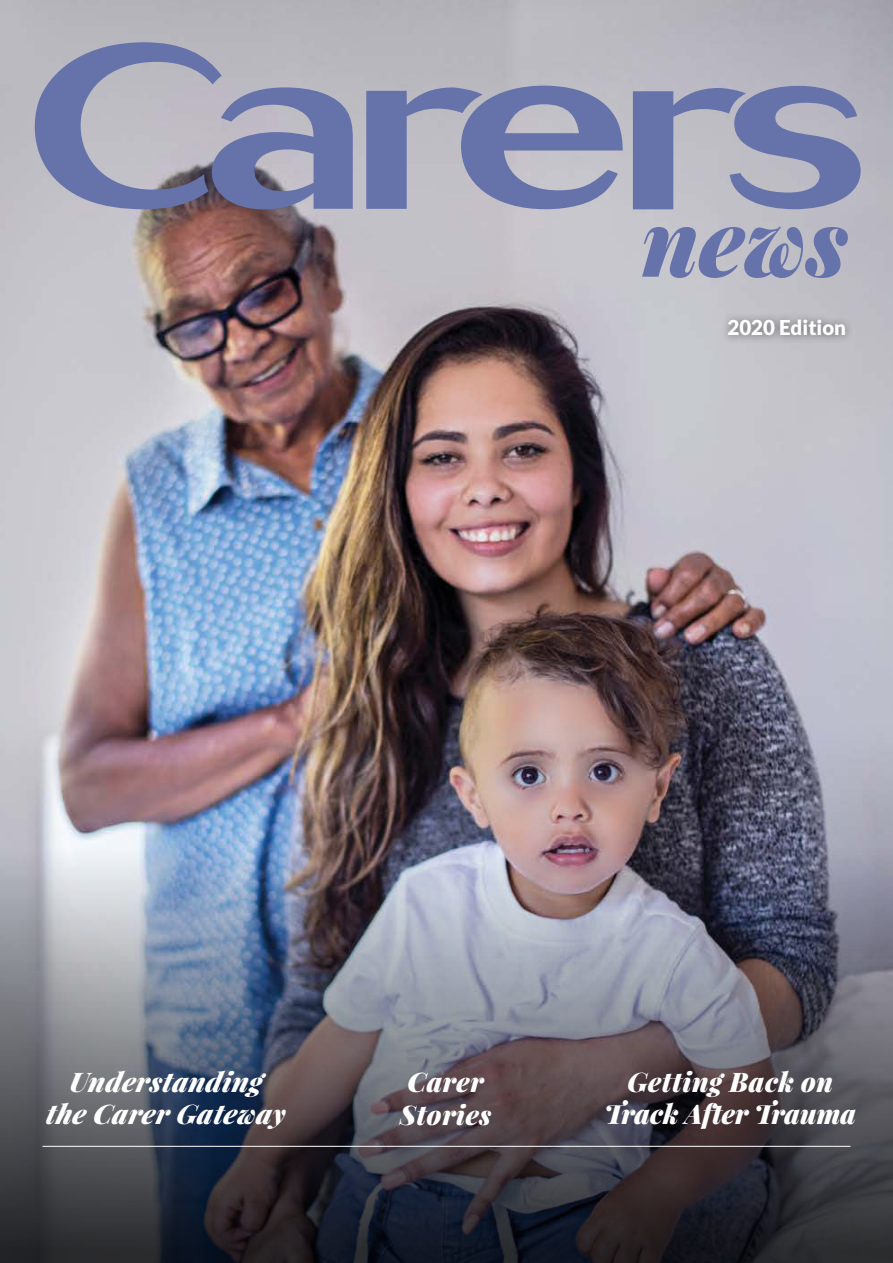
<style>
.page{position:relative;width:893px;height:1263px;background:#fff}
.page>*{position:absolute;margin:0;border:0;box-sizing:border-box;transform-origin:0 0}
.t1{font:italic 900 93.15px "Playfair Display";color:#6673ab}
.t2{font:italic 900 27px/32.4px "Playfair Display";letter-spacing:.02em;color:#fff;text-align:center}
.t3{font:italic 900 27px/32.4px "Playfair Display";color:#fff;text-align:center}
.t4{font:900 20.55px "Lato";color:#fff}
</style>
<div class="page">
<img style="left:0;top:0;width:893px;height:849px">
<img style="left:0;top:849px;width:893px;height:414px">
<hr style="left:43px;top:1146px;width:807px;height:1px;background:#fff">
<svg style="left:35px;top:42px;width:318px;height:167px"></svg>
<svg style="left:633px;top:86px;width:228px;height:123px"></svg>
<svg style="left:366px;top:86px;width:257px;height:123px"></svg>
<div style="left:720px;top:311px;width:134px;height:34px;background:#000;opacity:.5"></div>
<h1 class="t1" style="left:642px;top:194px;width:208px">news</h1>
<p class="t4" style="left:727px;top:319px;width:120px">2020 Edition</p>
<p class="t2" style="left:45px;top:1066px;width:241px">Understanding the Carer Gateway</p>
<p class="t2" style="left:400px;top:1066px;width:93px;text-align:left">Carer<br>Stories</p>
<p class="t3" style="left:604px;top:1066px;width:253px">Getting Back on<br>Track After Trauma</p>
</div>
